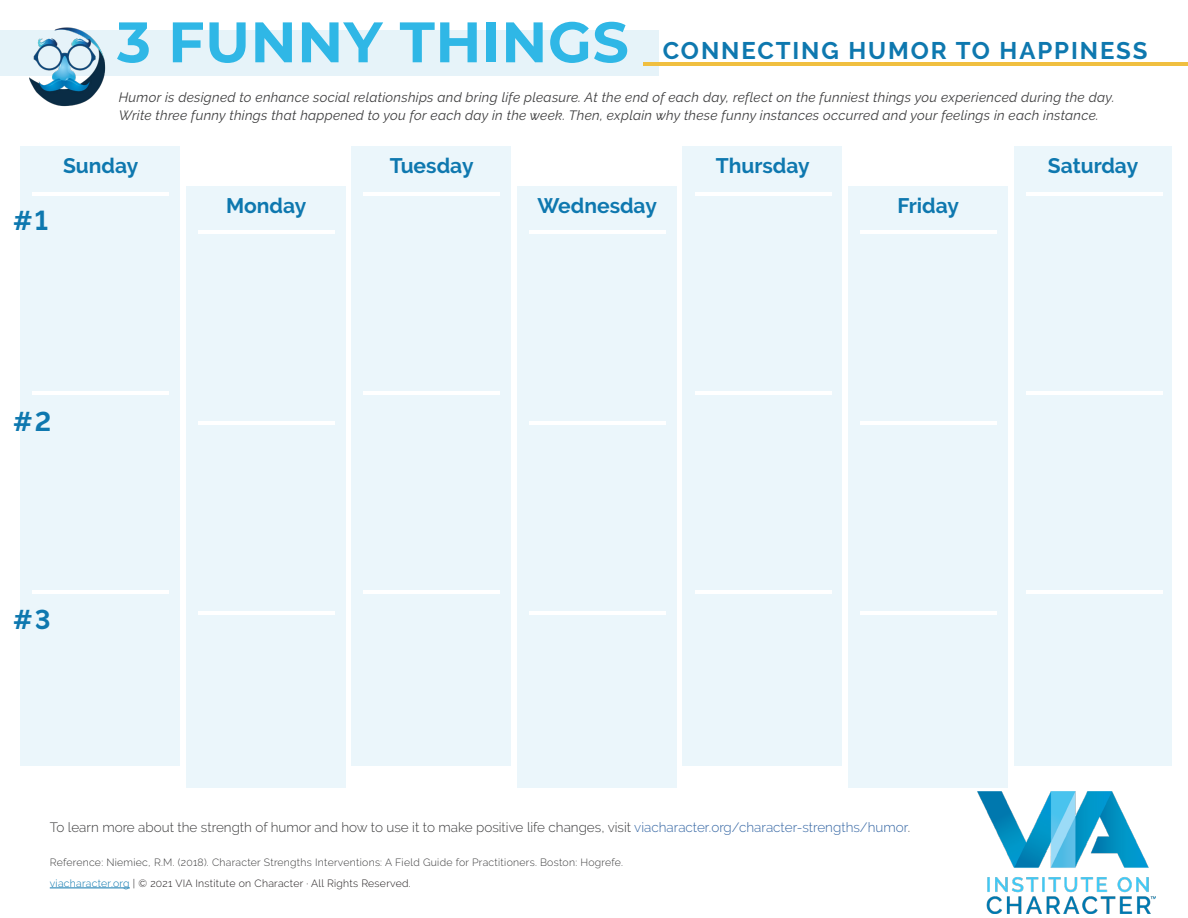
<style>
.page{position:relative;width:1188px;height:918px;background:#fff}
.page>*{position:absolute;margin:0;border:0;box-sizing:border-box;transform-origin:0 0}
.t1{font:700 57px "Montserrat";letter-spacing:.01em;color:#2fb7e6}
.t2{font:700 27px "Raleway";color:#0e78af}
.t3{font:700 24px "Raleway";letter-spacing:.08em;color:#0e78af}
.t4{font:700 21px "Raleway";color:#0e78af}
.t5{font:italic 13.5px/18px "Raleway";letter-spacing:.02em;color:#3e3e3f}
.t6{font:300 13.5px "Raleway";color:#3e3e3f}
.t7{font:300 10.5px "Raleway";letter-spacing:.025em;color:#3e3e3f}
.t8{font:300 10.5px "Raleway";letter-spacing:.025em;color:#231f20}
.s1{color:#3667a4}
.s2{color:#0e78af}
</style>
<div class="page">
<div style="left:0;top:30px;width:658px;height:46px;background:#e6f3f9"></div>
<div style="left:21px;top:146px;width:159px;height:620px;background:#ebf6fb"></div>
<hr style="left:50px;top:888px;width:80px;height:1px;background:#0e78af">
<div style="left:517px;top:186px;width:160px;height:601px;background:#ebf6fb"></div>
<div style="left:683px;top:146px;width:159px;height:620px;background:#ebf6fb"></div>
<div style="left:848px;top:186px;width:160px;height:601px;background:#ebf6fb"></div>
<div style="left:352px;top:146px;width:159px;height:620px;background:#ebf6fb"></div>
<div style="left:186px;top:186px;width:160px;height:601px;background:#ebf6fb"></div>
<div style="left:1014px;top:146px;width:158px;height:620px;background:#ebf6fb"></div>
<hr style="left:198px;top:421px;width:137px;height:3px;background:#fff">
<hr style="left:198px;top:611px;width:137px;height:4px;background:#fff">
<hr style="left:198px;top:230px;width:137px;height:4px;background:#fff">
<hr style="left:529px;top:421px;width:137px;height:3px;background:#fff">
<hr style="left:529px;top:611px;width:137px;height:4px;background:#fff">
<hr style="left:529px;top:230px;width:137px;height:4px;background:#fff">
<hr style="left:860px;top:421px;width:137px;height:3px;background:#fff">
<hr style="left:860px;top:611px;width:137px;height:4px;background:#fff">
<hr style="left:860px;top:230px;width:137px;height:4px;background:#fff">
<hr style="left:32px;top:391px;width:137px;height:4px;background:#fff">
<hr style="left:32px;top:590px;width:137px;height:3px;background:#fff">
<hr style="left:32px;top:192px;width:137px;height:4px;background:#fff">
<hr style="left:363px;top:391px;width:137px;height:4px;background:#fff">
<hr style="left:363px;top:590px;width:137px;height:3px;background:#fff">
<hr style="left:363px;top:192px;width:137px;height:4px;background:#fff">
<hr style="left:695px;top:391px;width:136px;height:4px;background:#fff">
<hr style="left:695px;top:590px;width:136px;height:3px;background:#fff">
<hr style="left:695px;top:192px;width:136px;height:4px;background:#fff">
<hr style="left:1026px;top:391px;width:137px;height:4px;background:#fff">
<hr style="left:1026px;top:590px;width:137px;height:3px;background:#fff">
<hr style="left:1026px;top:192px;width:137px;height:4px;background:#fff">
<hr style="left:644px;top:62px;width:544px;height:4px;background:#f0bf40">
<img style="left:29px;top:27px;width:77px;height:80px">
<img style="left:978px;top:791px;width:178px;height:122px">
<p class="t1" style="left:117px;top:1px;width:513px">3 FUNNY THINGS</p>
<p class="t3" style="left:663px;top:37px;width:486px">CONNECTING HUMOR TO HAPPINESS</p>
<p class="t5" style="left:119px;top:88px;width:997px">Humor is designed to enhance social relationships and bring life pleasure. At the end of each day, reflect on the funniest things you experienced during the day.<br>Write three funny things that happened to you for each day in the week. Then, explain why these funny instances occurred and your feelings in each instance.</p>
<p class="t2" style="left:13px;top:205px;width:36px">#1</p>
<p class="t4" style="left:63px;top:154px;width:77px">Sunday</p>
<p class="t2" style="left:13px;top:406px;width:40px">#2</p>
<p class="t2" style="left:13px;top:604px;width:39px">#3</p>
<p class="t4" style="left:226px;top:194px;width:82px">Monday</p>
<p class="t4" style="left:390px;top:154px;width:85px">Tuesday</p>
<p class="t4" style="left:538px;top:194px;width:121px">Wednesday</p>
<p class="t4" style="left:716px;top:154px;width:96px">Thursday</p>
<p class="t4" style="left:897px;top:194px;width:63px">Friday</p>
<p class="t6" style="left:50px;top:819px;width:862px">To learn more about the strength of humor and how to use it to make positive life changes, visit <span class="s1">viacharacter.org/character-strengths/humor</span>.</p>
<p class="t7" style="left:50px;top:856px;width:575px">Reference: Niemiec, R.M. (2018). Character Strengths Interventions: A Field Guide for Practitioners. Boston: Hogrefe.</p>
<p class="t8" style="left:50px;top:877px;width:362px"><span class="s2">viacharacter.org</span> | © 2021 VIA Institute on Character · All Rights Reserved.</p>
<p class="t4" style="left:1048px;top:154px;width:92px">Saturday</p>
</div>
